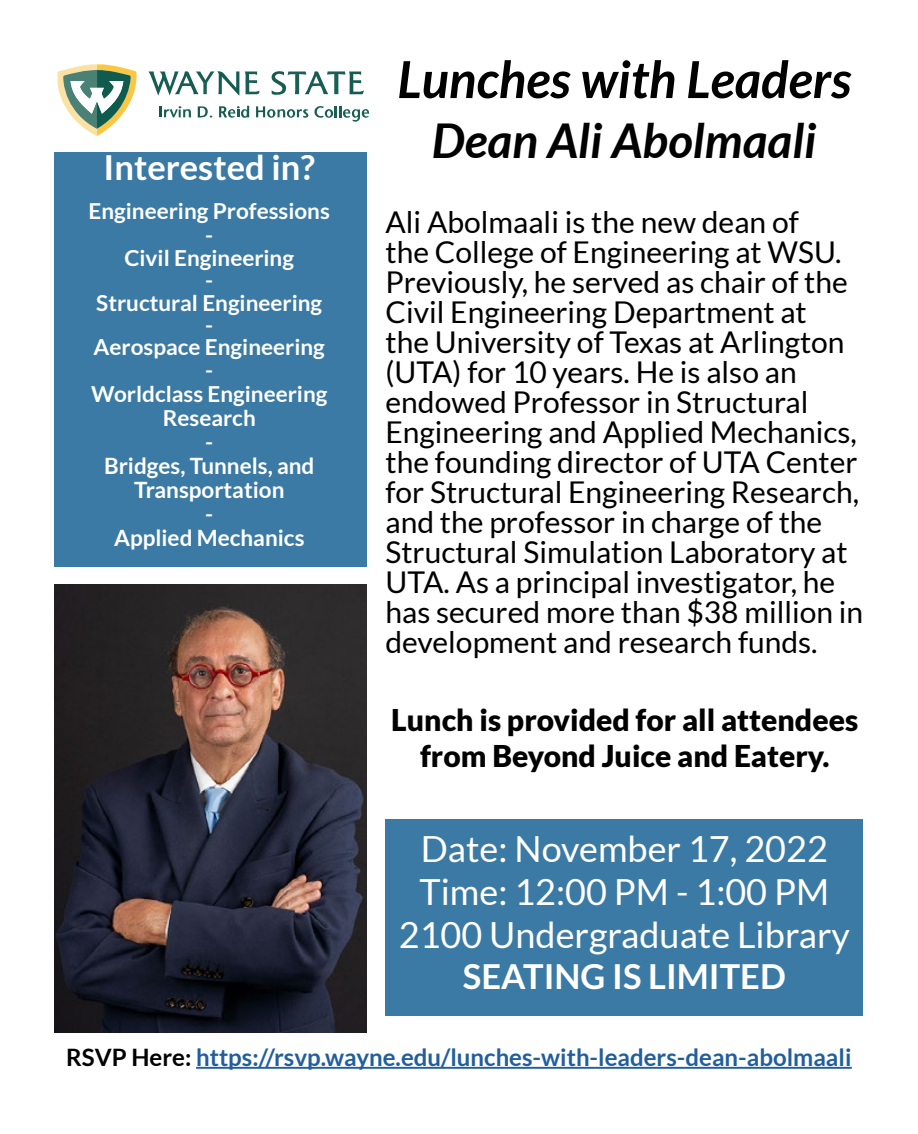
<style>
.page{position:relative;width:918px;height:1134px;background:#fff}
.page>*{position:absolute;margin:0;border:0;box-sizing:border-box;transform-origin:0 0}
.t1{font:italic 700 51px "Lato";color:#000}
.t2{font:italic 700 48px "Lato";color:#000}
.t3{font:36px/43.2px "Lato";color:#fff;text-align:center}
.t4{font:700 34.5px "Lato";color:#fff}
.t5{font:30px/30px "Lato";color:#000}
.t6{font:900 30px/36px "Lato";color:#000;text-align:center}
.t7{font:700 24px "Lato";color:#215e9e}
.t8{font:700 22.5px/24px "Lato";color:#fff;text-align:center}
.t9{font:700 22.05px/23px "Lato";color:#fff;text-align:center}
.s1{color:#000}
</style>
<div class="page">
<div style="left:54px;top:152px;width:312px;height:415px;background:#3b7aa4"></div>
<div style="left:386px;top:820px;width:477px;height:196px;background:#3b7aa4"></div>
<hr style="left:196px;top:1067px;width:656px;height:2px;background:#215e9e">
<img style="left:54px;top:584px;width:312px;height:449px">
<svg style="left:245px;top:72px;width:15px;height:22px"></svg>
<svg style="left:271px;top:71px;width:93px;height:24px"></svg>
<svg style="left:148px;top:71px;width:91px;height:25px"></svg>
<svg style="left:256px;top:106px;width:113px;height:16px"></svg>
<svg style="left:219px;top:106px;width:30px;height:12px"></svg>
<svg style="left:160px;top:106px;width:31px;height:12px"></svg>
<svg style="left:198px;top:106px;width:15px;height:12px"></svg>
<svg style="left:57px;top:64px;width:80px;height:72px"></svg>
<p class="t4" style="left:104px;top:148px;width:213px">Interested in?</p>
<p class="t9" style="left:89px;top:199px;width:243px">Engineering Professions -<br>Civil Engineering<br>-<br>Structural Engineering<br>-<br>Aerospace Engineering -<br>Worldclass Engineering<br>Research</p>
<p class="t8" style="left:104px;top:430px;width:212px">-<br>Bridges, Tunnels, and<br>Transportation<br>-<br>Applied Mechanics</p>
<h1 class="t1" style="left:397px;top:50px;width:455px">Lunches with Leaders</h1>
<h2 class="t2" style="left:432px;top:113px;width:386px">Dean Ali Abolmaali</h2>
<p class="t5" style="left:386px;top:207px;width:479px">Ali Abolmaali is the new dean of<br>the College of Engineering at WSU.<br>Previously, he served as chair of the Civil Engineering Department at<br>the University of Texas at Arlington (UTA) for 10 years. He is also an endowed Professor in Structural Engineering and Applied Mechanics, the founding director of UTA Center for Structural Engineering Research, and the professor in charge of the Structural Simulation Laboratory at UTA. As a principal investigator, he has secured more than $38 million in development and research funds.</p>
<p class="t6" style="left:391px;top:701px;width:468px">Lunch is provided for all attendees from Beyond Juice and Eatery.</p>
<p class="t3" style="left:399px;top:827px;width:453px">Date: November 17, 2022<br>Time: 12:00 PM - 1:00 PM<br>2100 Undergraduate Library</p>
<p class="t4" style="left:463px;top:957px;width:324px">SEATING IS LIMITED</p>
<p class="t7" style="left:66px;top:1044px;width:787px"><span class="s1">RSVP Here:</span> https://rsvp.wayne.edu/lunches-with-leaders-dean-abolmaali</p>
</div>
